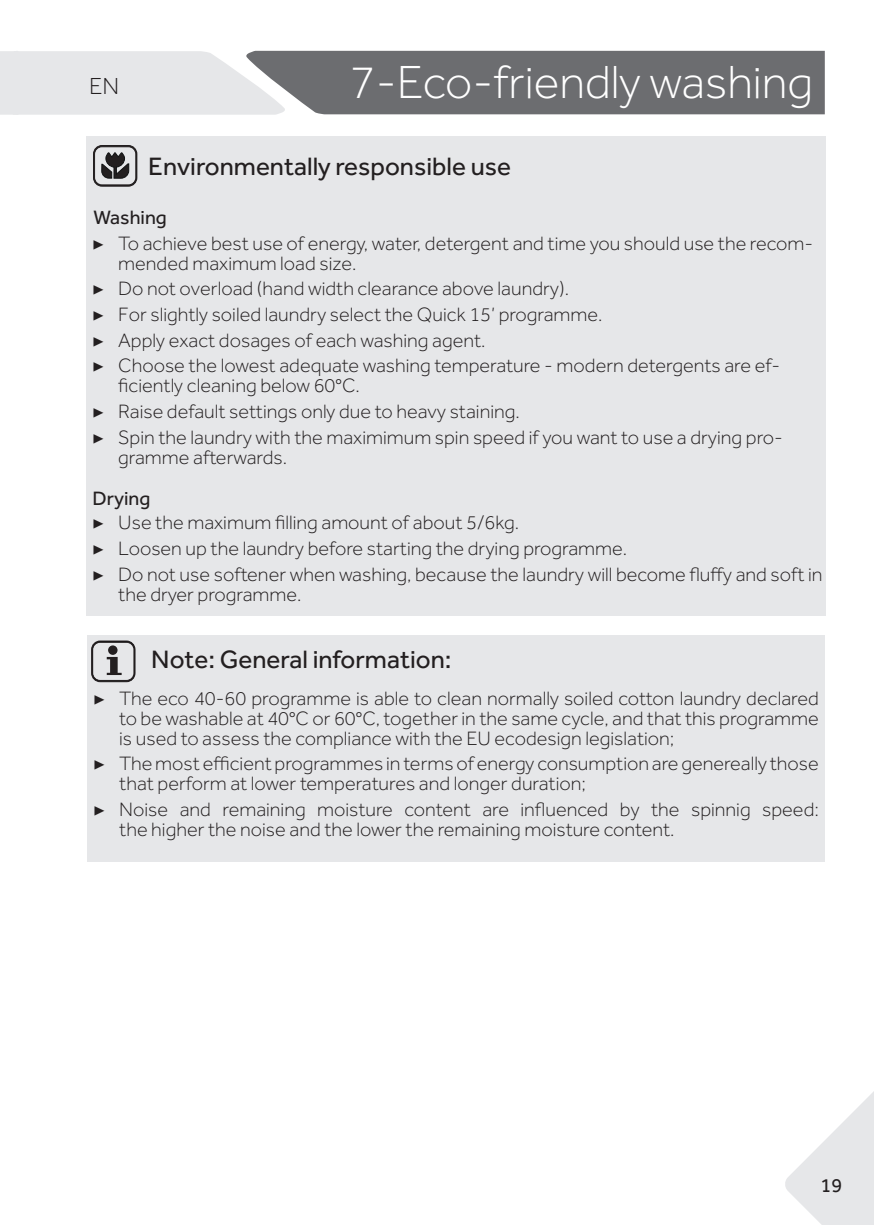
<style>
.page{position:relative;width:874px;height:1225px;background:#fff}
.page>*{position:absolute;margin:0;border:0;box-sizing:border-box;transform-origin:0 0}
.t1{font:300 48px "Effra";color:#fff}
.t2{font:26px "Effra";color:#231f20}
.t3{font:300 24px "Effra";color:#231f20}
.t4{font:300 20px/25.6px "Effra";color:#231f20}
.t5{font:20px "Effra";color:#231f20}
.s1{font-weight:400}
.s2{font-family:"Minion Pro";font-weight:400}
</style>
<div class="page">
<svg style="left:785px;top:1092px;width:88px;height:133px"></svg>
<svg style="left:0;top:51px;width:824px;height:64px;background:#d2d2d4"></svg>
<div style="left:319px;top:51px;width:493px;height:62px;background:#6c6d70"></div>
<div style="left:86px;top:136px;width:739px;height:479px;background:#e6e7e9"></div>
<svg style="left:93px;top:145px;width:44px;height:41px"></svg>
<div style="left:87px;top:635px;width:737px;height:227px;background:#e6e7e9"></div>
<svg style="left:91px;top:641px;width:44px;height:41px"></svg>
<div style="left:108px;top:645px;width:9px;height:10px;background:#231f20;border-radius:50%"></div>
<p class="t3" style="left:89px;top:72px;width:32px">EN</p>
<h1 class="t1" style="left:349px;top:55px;width:465px">7-Eco-friendly washing</h1>
<h2 class="t2" style="left:148px;top:152px;width:364px">Environmentally responsible use</h2>
<p class="t4" style="left:92px;top:204px;width:722px"><span class="s1">Washing<br></span><span class="s2">▶</span> To achieve best use of energy, water, detergent and time you should use the recom-</p>
<p class="t4" style="left:92px;top:250px;width:689px;text-indent:26px">mended maximum load size.<br><span class="s2">▶</span> Do not overload (hand width clearance above laundry).<br><span class="s2">▶</span> For slightly soiled laundry select the Quick 15’ programme.<br><span class="s2">▶</span> Apply exact dosages of each washing agent.<br><span class="s2">▶</span> Choose the lowest adequate washing temperature - modern detergents are ef-</p>
<p class="t4" style="left:92px;top:373px;width:691px;text-indent:26px">ficiently cleaning below 60°C.<br><span class="s2">▶</span> Raise default settings only due to heavy staining.<br><span class="s2">▶</span> Spin the laundry with the maximimum spin speed if you want to use a drying pro-</p>
<p class="t4" style="left:118px;top:444px;width:170px">gramme afterwards.</p>
<p class="t5" style="left:92px;top:487px;width:59px">Drying</p>
<p class="t4" style="left:92px;top:510px;width:731px"><span class="s2">▶</span> Use the maximum filling amount of about 5/6kg.<br><span class="s2">▶</span> Loosen up the laundry before starting the drying programme.<br><span class="s2">▶</span> Do not use softener when washing, because the laundry will become fluffy and soft in</p>
<p class="t4" style="left:118px;top:581px;width:185px">the dryer programme.</p>
<h2 class="t2" style="left:151px;top:643px;width:301px">Note: General information:</h2>
<p class="t4" style="left:119px;top:688px;width:700px;line-height:20px;text-align:justify;text-indent:-26px"><span class="s2">▶</span> The eco 40-60 programme is able to clean normally soiled cotton laundry declared to be washable at 40°C or 60°C, together in the same cycle, and that this programme is used to assess the compliance with the EU ecodesign legislation;</p>
<p class="t4" style="left:119px;top:753px;width:700px;line-height:20px;text-indent:-26px"><span class="s2">▶</span> The most efficient programmes in terms of energy consumption are genereally those that perform at lower temperatures and longer duration;</p>
<p class="t4" style="left:119px;top:799px;width:700px;line-height:20px;text-indent:-26px"><span class="s2">▶</span> Noise and remaining moisture content are influenced by the spinnig speed: the higher the noise and the lower the remaining moisture content.</p>
<p class="t5" style="left:820px;top:1173px;width:23px">19</p>
</div>
